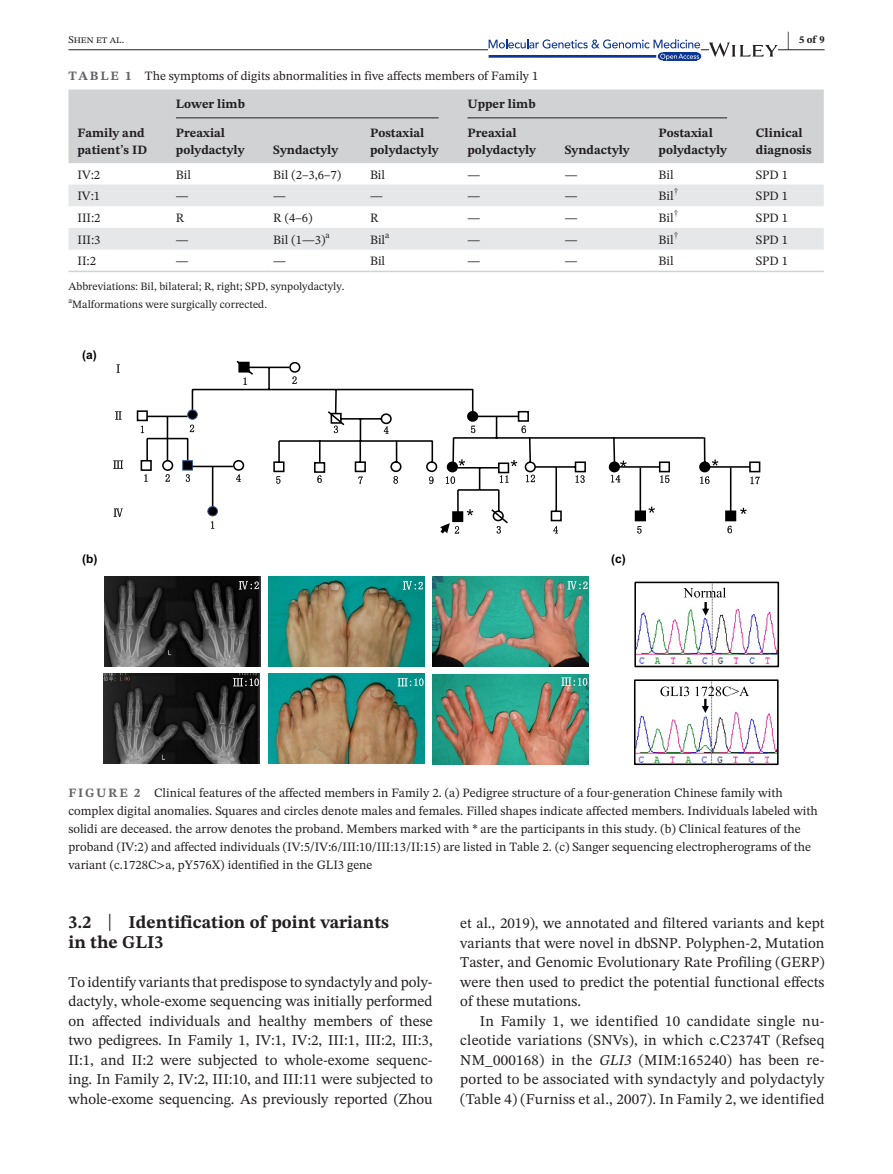
<style>
.page{position:relative;width:893px;height:1174px;background:#fff}
.page>*{position:absolute;margin:0;border:0;box-sizing:border-box;transform-origin:0 0}
.t1{font:700 21px "STIX Two Text";color:#231f20;scale:.42 1}
.t2{font:700 18px/19.5px "STIX Two Text";color:#231f20}
.t3{font:15px/19.5px "STIX Two Text";color:#231f20;text-align:justify}
.t4{font:12.75px/18px "STIX Two Text";color:#231f20}
.t5{font:700 12.75px/17.2px "STIX Two Text";color:#231f20}
.t6{font:700 12px "Arial";color:#000}
.t7{font:11.25px "STIX Two Text";color:#231f20}
.t8{font:10.5px "STIX Two Text";color:#231f20}
.t9{font:700 10.5px "STIX Two Text";color:#231f20}
.t10{font:8.85px "STIX Two Text";color:#231f20}
.t11{font:7.8px "STIX Two Text";color:#231f20}
.s1{font-weight:700;color:#636366}
.s2{font-weight:400;font-size:23.7px}
.s3{font-style:italic}
</style>
<div class="page">
<hr style="left:68px;top:49px;width:756px;height:1px;background:#231f20">
<svg style="left:489px;top:39px;width:211px;height:21px"></svg>
<svg style="left:709px;top:43px;width:69px;height:14px"></svg>
<div style="left:68px;top:90px;width:756px;height:73px;background:#d1d2d4"></div>
<svg style="left:68px;top:184px;width:756px;height:66px;fill:#e6e7e9"></svg>
<hr style="left:68px;top:271px;width:99px;height:1px;background:#d1d2d4">
<hr style="left:167px;top:271px;width:97px;height:1px;background:#d1d2d4">
<hr style="left:264px;top:271px;width:97px;height:1px;background:#d1d2d4">
<hr style="left:361px;top:271px;width:97px;height:1px;background:#d1d2d4">
<hr style="left:458px;top:271px;width:98px;height:1px;background:#d1d2d4">
<hr style="left:556px;top:271px;width:93px;height:1px;background:#d1d2d4">
<hr style="left:649px;top:271px;width:98px;height:1px;background:#d1d2d4">
<hr style="left:747px;top:271px;width:77px;height:1px;background:#d1d2d4">
<hr style="left:176px;top:117px;width:263px;height:1px;background:#231f20">
<hr style="left:467px;top:117px;width:260px;height:1px;background:#231f20">
<svg style="left:117px;top:364px;width:3px;height:9px"></svg>
<svg style="left:115px;top:411px;width:7px;height:8px"></svg>
<svg style="left:113px;top:460px;width:10px;height:9px"></svg>
<svg style="left:114px;top:508px;width:9px;height:9px"></svg>
<svg style="left:236px;top:360px;width:65px;height:16px"></svg>
<img style="left:104px;top:576px;width:157px;height:91px">
<img style="left:268px;top:576px;width:157px;height:91px">
<img style="left:433px;top:576px;width:156px;height:91px">
<img style="left:268px;top:673px;width:157px;height:90px">
<img style="left:103px;top:673px;width:157px;height:90px">
<img style="left:433px;top:674px;width:156px;height:90px">
<svg style="left:239px;top:581px;width:20px;height:8px"></svg>
<svg style="left:403px;top:581px;width:20px;height:8px"></svg>
<svg style="left:567px;top:581px;width:21px;height:8px"></svg>
<svg style="left:233px;top:678px;width:26px;height:8px"></svg>
<svg style="left:398px;top:678px;width:26px;height:8px"></svg>
<svg style="left:561px;top:677px;width:26px;height:9px"></svg>
<img style="left:637px;top:584px;width:139px;height:80px">
<div style="left:634px;top:581px;width:145px;height:86px;border:2px solid #000"></div>
<img style="left:637px;top:682px;width:139px;height:80px">
<div style="left:634px;top:679px;width:145px;height:86px;border:2px solid #000"></div>
<svg style="left:683px;top:587px;width:43px;height:28px"></svg>
<svg style="left:660px;top:686px;width:89px;height:27px"></svg>
<svg style="left:136px;top:376px;width:625px;height:157px"></svg>
<h1 class="t1" style="left:787px;top:24px;width:8px">|</h1>
<p class="t8" style="left:68px;top:32px;width:57px">Shen et al.</p>
<p class="t9" style="left:799px;top:32px;width:27px">5 of 9</p>
<p class="t4" style="left:68px;top:66px;width:471px"><span class="s1">TABLE 1</span> The symptoms of digits abnormalities in five affects members of Family 1</p>
<p class="t5" style="left:77px;top:124px;width:71px">Family and patient’s ID</p>
<p class="t5" style="left:176px;top:96px;width:71px">Lower limb</p>
<p class="t5" style="left:467px;top:96px;width:70px">Upper limb</p>
<p class="t5" style="left:176px;top:124px;width:70px">Preaxial polydactyly</p>
<p class="t5" style="left:273px;top:141px;width:66px">Syndactyly</p>
<p class="t5" style="left:370px;top:124px;width:70px">Postaxial polydactyly</p>
<p class="t5" style="left:467px;top:124px;width:70px">Preaxial polydactyly</p>
<p class="t5" style="left:565px;top:141px;width:66px">Syndactyly</p>
<p class="t5" style="left:658px;top:124px;width:70px">Postaxial polydactyly</p>
<p class="t5" style="left:756px;top:124px;width:57px">Clinical diagnosis</p>
<p class="t4" style="left:77px;top:165px;width:24px">IV:2</p>
<p class="t4" style="left:176px;top:165px;width:17px">Bil</p>
<p class="t4" style="left:273px;top:165px;width:69px">Bil (2–3,6–7)</p>
<p class="t4" style="left:370px;top:165px;width:17px">Bil</p>
<p class="t4" style="left:467px;top:165px;width:14px">—</p>
<p class="t4" style="left:565px;top:165px;width:14px">—</p>
<p class="t4" style="left:658px;top:165px;width:17px">Bil</p>
<p class="t4" style="left:756px;top:165px;width:34px">SPD 1</p>
<p class="t4" style="left:77px;top:187px;width:24px">IV:1</p>
<p class="t4" style="left:176px;top:187px;width:14px">—</p>
<p class="t4" style="left:273px;top:187px;width:14px">—</p>
<p class="t4" style="left:370px;top:187px;width:14px">—</p>
<p class="t4" style="left:467px;top:187px;width:14px">—</p>
<p class="t4" style="left:565px;top:187px;width:14px">—</p>
<p class="t4" style="left:658px;top:187px;width:17px">Bil</p>
<p class="t10" style="left:674px;top:185px;width:6px">†</p>
<p class="t4" style="left:756px;top:187px;width:34px">SPD 1</p>
<p class="t4" style="left:77px;top:209px;width:25px">III:2</p>
<p class="t4" style="left:176px;top:209px;width:10px">R</p>
<p class="t4" style="left:273px;top:209px;width:41px">R (4–6)</p>
<p class="t4" style="left:370px;top:209px;width:10px">R</p>
<p class="t4" style="left:467px;top:209px;width:14px">—</p>
<p class="t4" style="left:565px;top:209px;width:14px">—</p>
<p class="t4" style="left:658px;top:209px;width:21px">Bil<sup>†</sup></p>
<p class="t4" style="left:756px;top:209px;width:34px">SPD 1</p>
<p class="t4" style="left:77px;top:230px;width:25px">III:3</p>
<p class="t4" style="left:176px;top:230px;width:14px">—</p>
<p class="t4" style="left:273px;top:230px;width:58px">Bil (1—3)<sup>a</sup></p>
<p class="t4" style="left:370px;top:230px;width:17px">Bil</p>
<p class="t10" style="left:385px;top:229px;width:6px">a</p>
<p class="t4" style="left:467px;top:230px;width:14px">—</p>
<p class="t4" style="left:565px;top:230px;width:14px">—</p>
<p class="t4" style="left:658px;top:230px;width:17px">Bil</p>
<p class="t10" style="left:674px;top:229px;width:6px">†</p>
<p class="t4" style="left:756px;top:230px;width:34px">SPD 1</p>
<p class="t4" style="left:77px;top:252px;width:20px">II:2</p>
<p class="t4" style="left:176px;top:252px;width:14px">—</p>
<p class="t4" style="left:273px;top:252px;width:14px">—</p>
<p class="t4" style="left:370px;top:252px;width:17px">Bil</p>
<p class="t4" style="left:467px;top:252px;width:14px">—</p>
<p class="t4" style="left:565px;top:252px;width:14px">—</p>
<p class="t4" style="left:658px;top:252px;width:17px">Bil</p>
<p class="t4" style="left:756px;top:252px;width:34px">SPD 1</p>
<p class="t7" style="left:68px;top:278px;width:278px">Abbreviations: Bil, bilateral; R, right; SPD, synpolydactyly.</p>
<p class="t11" style="left:68px;top:295px;width:5px">a</p>
<p class="t7" style="left:72px;top:296px;width:196px">Malformations were surgically corrected.</p>
<p class="t6" style="left:82px;top:346px;width:16px">(a)</p>
<p class="t6" style="left:82px;top:550px;width:17px">(b)</p>
<p class="t6" style="left:611px;top:550px;width:16px">(c)</p>
<p class="t4" style="left:68px;top:784px;width:751px"><span class="s1">FIGURE 2</span> Clinical features of the affected members in Family 2. (a) Pedigree structure of a four-generation Chinese family with complex digital anomalies. Squares and circles denote males and females. Filled shapes indicate affected members. Individuals labeled with solidi are deceased. the arrow denotes the proband. Members marked with * are the participants in this study. (b) Clinical features of the proband (IV:2) and affected individuals (IV:5/IV:6/III:10/III:13/II:15) are listed in Table 2. (c) Sanger sequencing electropherograms of the variant (c.1728C&gt;a, pY576X) identified in the GLI3 gene</p>
<p class="t2" style="left:68px;top:913px;width:322px">3.2 <span class="s2">|</span> Identification of point variants in the GLI3</p>
<p class="t3" style="left:68px;top:972px;width:366px">To identify variants that predispose to syndactyly and poly&shy;dactyly, whole-exome sequencing was initially performed on affected individuals and healthy members of these two pedigrees. In Family 1, IV:1, IV:2, III:1, III:2, III:3, II:1, and II:2 were subjected to whole-exome sequenc&shy;ing. In Family 2, IV:2, III:10, and III:11 were subjected to whole-exome sequencing. As previously reported (Zhou</p>
<p class="t3" style="left:460px;top:913px;width:366px">et al., 2019), we annotated and filtered variants and kept variants that were novel in dbSNP. Polyphen-2, Mutation Taster, and Genomic Evolutionary Rate Profiling (GERP) were then used to predict the potential functional effects of these mutations.</p>
<p class="t3" style="left:460px;top:1011px;width:366px;text-indent:19px">In Family 1, we identified 10 candidate single nu&shy;cleotide variations (SNVs), in which c.C2374T (Refseq NM_000168) in the <span class="s3">GLI3</span> (MIM:165240) has been re&shy;ported to be associated with syndactyly and polydactyly (Table 4) (Furniss et al., 2007). In Family 2, we identified</p>
</div>
